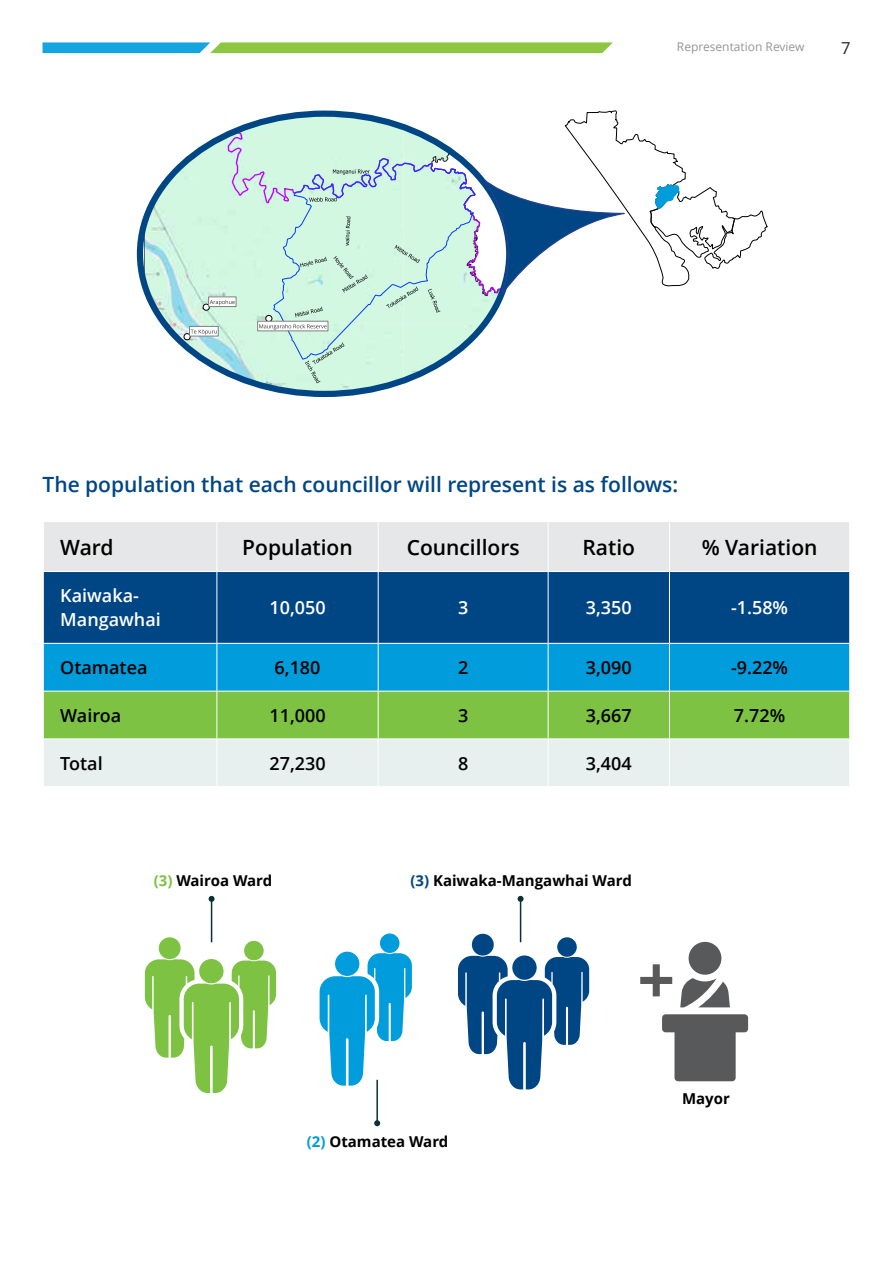
<style>
.page{position:relative;width:893px;height:1263px;background:#fff}
.page>*{position:absolute;margin:0;border:0;box-sizing:border-box;transform-origin:0 0}
.t1{font:600 21px "Open Sans";color:#004684}
.t2{font:600 21px "Open Sans";color:#000}
.t3{font:600 18px "Open Sans";color:#000}
.t4{font:600 18px/24px "Open Sans";color:#fff}
.t5{font:16.5px "Open Sans";color:#292829}
.t6{font:700 15px "Open Sans";color:#000}
.t7{font:12px "Open Sans";color:#939598}
.s1{color:#7dc242}
.s2{color:#004684}
.s3{color:#009cdc}
</style>
<div class="page">
<svg style="left:43px;top:42px;width:570px;height:11px"></svg>
<svg style="left:144px;top:159px;width:262px;height:232px"></svg>
<svg style="left:184px;top:110px;width:583px;height:273px"></svg>
<div style="left:44px;top:522px;width:805px;height:49px;background:#e6e7e8"></div>
<div style="left:44px;top:572px;width:805px;height:71px;background:#004684"></div>
<svg style="left:44px;top:644px;width:805px;height:142px"></svg>
<hr style="left:217px;top:522px;width:1px;height:49px;background:#fff">
<hr style="left:378px;top:522px;width:1px;height:49px;background:#fff">
<hr style="left:548px;top:522px;width:1px;height:49px;background:#fff">
<hr style="left:669px;top:522px;width:1px;height:49px;background:#fff">
<hr style="left:217px;top:572px;width:1px;height:71px;background:#fff">
<hr style="left:378px;top:572px;width:1px;height:71px;background:#fff">
<hr style="left:548px;top:572px;width:1px;height:71px;background:#fff">
<hr style="left:669px;top:572px;width:1px;height:71px;background:#fff">
<hr style="left:217px;top:644px;width:1px;height:47px;background:#fff">
<hr style="left:378px;top:644px;width:1px;height:47px;background:#fff">
<hr style="left:548px;top:644px;width:1px;height:47px;background:#fff">
<hr style="left:669px;top:644px;width:1px;height:47px;background:#fff">
<hr style="left:43px;top:691px;width:174px;height:1px;background:#fff">
<hr style="left:217px;top:691px;width:161px;height:1px;background:#fff">
<hr style="left:217px;top:691px;width:1px;height:47px;background:#fff">
<hr style="left:378px;top:691px;width:170px;height:1px;background:#fff">
<hr style="left:378px;top:691px;width:1px;height:47px;background:#fff">
<hr style="left:548px;top:691px;width:121px;height:1px;background:#fff">
<hr style="left:548px;top:691px;width:1px;height:47px;background:#fff">
<hr style="left:669px;top:691px;width:181px;height:1px;background:#fff">
<hr style="left:669px;top:691px;width:1px;height:47px;background:#fff">
<hr style="left:43px;top:738px;width:174px;height:1px;background:#fff">
<hr style="left:217px;top:738px;width:161px;height:1px;background:#fff">
<hr style="left:217px;top:739px;width:1px;height:47px;background:#fff">
<hr style="left:378px;top:738px;width:170px;height:1px;background:#fff">
<hr style="left:378px;top:739px;width:1px;height:47px;background:#fff">
<hr style="left:548px;top:738px;width:121px;height:1px;background:#fff">
<hr style="left:548px;top:739px;width:1px;height:47px;background:#fff">
<hr style="left:669px;top:738px;width:181px;height:1px;background:#fff">
<hr style="left:669px;top:739px;width:1px;height:47px;background:#fff">
<div style="left:689px;top:942px;width:32px;height:33px;background:#58595b;border-radius:50%"></div>
<svg style="left:680px;top:978px;width:50px;height:29px"></svg>
<svg style="left:662px;top:1014px;width:86px;height:67px"></svg>
<svg style="left:640px;top:964px;width:32px;height:32px"></svg>
<div style="left:159px;top:937px;width:22px;height:22px;background:#7dc242;border-radius:50%"></div>
<svg style="left:145px;top:959px;width:131px;height:134px"></svg>
<div style="left:244px;top:941px;width:20px;height:19px;background:#7dc242;border-radius:50%"></div>
<div style="left:335px;top:952px;width:24px;height:24px;background:#009cdc;border-radius:50%"></div>
<svg style="left:320px;top:953px;width:92px;height:132px"></svg>
<div style="left:380px;top:933px;width:19px;height:20px;background:#009cdc;border-radius:50%"></div>
<div style="left:472px;top:934px;width:22px;height:21px;background:#004684;border-radius:50%"></div>
<svg style="left:458px;top:956px;width:131px;height:133px"></svg>
<div style="left:557px;top:937px;width:20px;height:20px;background:#004684;border-radius:50%"></div>
<hr style="left:211px;top:899px;width:1px;height:43px;background:#0a3035">
<svg style="left:209px;top:896px;width:6px;height:6px"></svg>
<hr style="left:376px;top:1080px;width:2px;height:43px;background:#0a3035">
<svg style="left:374px;top:1120px;width:6px;height:6px"></svg>
<hr style="left:520px;top:899px;width:1px;height:43px;background:#0a3035">
<svg style="left:518px;top:896px;width:6px;height:6px"></svg>
<p class="t7" style="left:677px;top:39px;width:129px">Representation Review</p>
<p class="t5" style="left:841px;top:37px;width:11px">7</p>
<p class="t1" style="left:43px;top:470px;width:637px">The population that each councillor will represent is as follows:</p>
<p class="t2" style="left:60px;top:532px;width:55px">Ward</p>
<p class="t2" style="left:242px;top:532px;width:112px">Population</p>
<p class="t2" style="left:407px;top:532px;width:114px">Councillors</p>
<p class="t2" style="left:582px;top:532px;width:54px">Ratio</p>
<p class="t2" style="left:702px;top:532px;width:117px">% Variation</p>
<p class="t4" style="left:60px;top:583px;width:102px">Kaiwaka-<br>Mangawhai</p>
<p class="t4" style="left:269px;top:595px;width:58px">10,050</p>
<p class="t4" style="left:458px;top:595px;width:12px">3</p>
<p class="t4" style="left:586px;top:595px;width:47px">3,350</p>
<p class="t4" style="left:731px;top:595px;width:59px">-1.58%</p>
<p class="t3" style="left:60px;top:655px;width:89px">Otamatea</p>
<p class="t3" style="left:275px;top:655px;width:47px">6,180</p>
<p class="t3" style="left:458px;top:655px;width:12px">2</p>
<p class="t3" style="left:586px;top:655px;width:47px">3,090</p>
<p class="t3" style="left:731px;top:655px;width:59px">-9.22%</p>
<p class="t3" style="left:60px;top:703px;width:62px">Wairoa</p>
<p class="t3" style="left:269px;top:703px;width:58px">11,000</p>
<p class="t3" style="left:458px;top:703px;width:12px">3</p>
<p class="t3" style="left:586px;top:703px;width:47px">3,667</p>
<p class="t3" style="left:734px;top:703px;width:53px">7.72%</p>
<p class="t3" style="left:60px;top:751px;width:44px">Total</p>
<p class="t3" style="left:269px;top:751px;width:58px">27,230</p>
<p class="t3" style="left:458px;top:751px;width:12px">8</p>
<p class="t3" style="left:586px;top:751px;width:47px">3,404</p>
<p class="t6" style="left:154px;top:870px;width:120px"><span class="s1">(3)</span> Wairoa Ward</p>
<p class="t6" style="left:410px;top:870px;width:223px"><span class="s2">(3)</span> Kaiwaka-Mangawhai Ward</p>
<p class="t6" style="left:307px;top:1131px;width:143px"><span class="s3">(2)</span> Otamatea Ward</p>
<p class="t6" style="left:682px;top:1088px;width:49px">Mayor</p>
</div>
